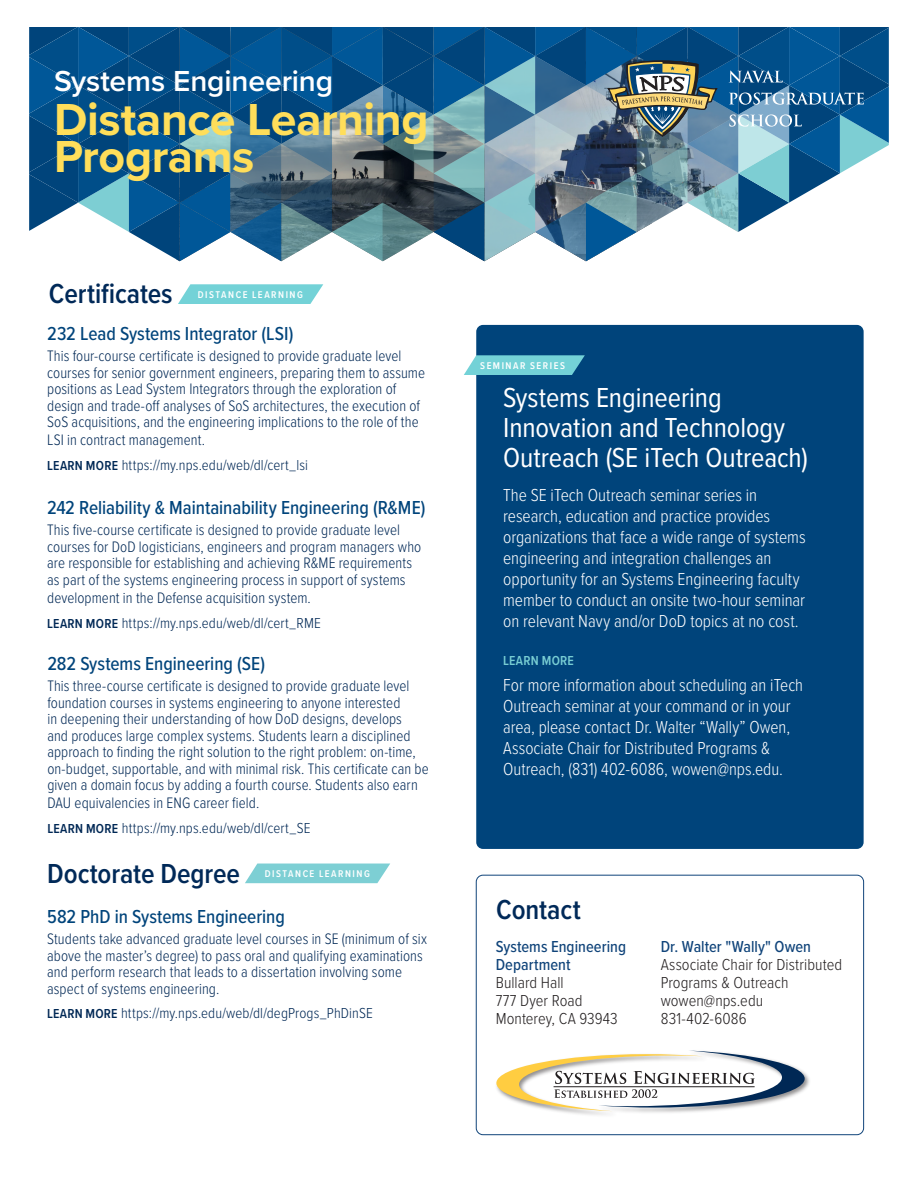
<style>
.page{position:relative;width:918px;height:1188px;background:#fff}
.page>*{position:absolute;margin:0;border:0;box-sizing:border-box;transform-origin:0 0}
.t1{font:700 46.5px/37.5px "Proxima Nova";letter-spacing:-.01em;color:#ffde5a}
.t2{font:600 30px "Proxima Nova";letter-spacing:-.005em;color:#fff}
.t3{font:28.5px/30px "Proxima Nova Cond";letter-spacing:-.005em;color:#fff}
.t4{font:600 28.5px "Proxima Nova Cond";letter-spacing:-.005em;color:#002958}
.t5{font:500 19.5px "Proxima Nova Cond";color:#00447b}
.t6{font:300 18px/21px "Proxima Nova Cond";color:#fff}
.t7{font:300 16.5px/18px "Proxima Nova Cond";color:#231f20}
.t8{font:300 15.75px/16.5px "Proxima Nova Cond";letter-spacing:.005em;color:#002855;scale:.96 1}
.t9{font:300 15px "Proxima Nova Cond";letter-spacing:.005em;color:#002855}
.t10{font:600 13.5px "Proxima Nova Cond";letter-spacing:.02em;color:#78cdd3}
.t11{font:600 10.2px "Proxima Nova Cond";letter-spacing:.15em;color:#fff}
.s1{font-weight:600;font-size:13.5px}
.s2{font-weight:500;color:#10447a}
</style>
<div class="page">
<svg style="left:178px;top:284px;width:145px;height:20px;background:#80d6da"></svg>
<svg style="left:245px;top:864px;width:145px;height:19px;background:#88d3d7"></svg>
<svg style="left:29px;top:27px;width:860px;height:234px;background:#4e7e9e"></svg>
<img style="left:595px;top:1050px;width:215px;height:66px">
<svg style="left:496px;top:1051px;width:309px;height:60px"></svg>
<div style="left:476px;top:875px;width:388px;height:260px;border:1px solid #10447a;border-radius:7px"></div>
<div style="left:476px;top:325px;width:388px;height:524px;background:#00447b;border-radius:7px"></div>
<svg style="left:464px;top:355px;width:121px;height:20px;background:#72cad2"></svg>
<p class="t2" style="left:54px;top:58px;width:281px">Systems Engineering</p>
<p class="t1" style="left:54px;top:100px;width:376px">Distance Learning<br>Programs</p>
<p class="t4" style="left:49px;top:273px;width:125px">Certificates</p>
<p class="t11" style="left:198px;top:287px;width:107px">DISTANCE LEARNING</p>
<p class="t5" style="left:47px;top:319px;width:248px">232 Lead Systems Integrator (LSI)</p>
<p class="t8" style="left:47px;top:347px;width:395px">This four-course certificate is designed to provide graduate level courses for senior government engineers, preparing them to assume positions as Lead System Integrators through the exploration of design and trade-off analyses of SoS architectures, the execution of SoS acquisitions, and the engineering implications to the role of the</p>
<p class="t8" style="left:47px;top:431px;width:166px">LSI in contract management.</p>
<p class="t9" style="left:47px;top:454px;width:262px"><span class="s1">LEARN MORE</span> https://my.nps.edu/web/dl/cert_lsi</p>
<p class="t5" style="left:47px;top:494px;width:380px">242 Reliability &amp; Maintainability Engineering (R&amp;ME)</p>
<p class="t8" style="left:47px;top:521px;width:391px">This five-course certificate is designed to provide graduate level courses for DoD logisticians, engineers and program managers who are responsible for establishing and achieving R&amp;ME requirements as part of the systems engineering process in support of systems</p>
<p class="t8" style="left:47px;top:589px;width:276px">development in the Defense acquisition system.</p>
<p class="t9" style="left:47px;top:612px;width:275px"><span class="s1">LEARN MORE</span> https://my.nps.edu/web/dl/cert_RME</p>
<p class="t5" style="left:47px;top:649px;width:219px">282 Systems Engineering (SE)</p>
<p class="t8" style="left:47px;top:677px;width:399px">This three-course certificate is designed to provide graduate level foundation courses in systems engineering to anyone interested<br>in deepening their understanding of how DoD designs, develops<br>and produces large complex systems. Students learn a disciplined approach to finding the right solution to the right problem: on-time, on-budget, supportable, and with minimal risk. This certificate can be given a domain focus by adding a fourth course. Students also earn</p>
<p class="t8" style="left:47px;top:794px;width:222px">DAU equivalencies in ENG career field.</p>
<p class="t9" style="left:47px;top:817px;width:265px"><span class="s1">LEARN MORE</span> https://my.nps.edu/web/dl/cert_SE</p>
<p class="t4" style="left:47px;top:852px;width:194px">Doctorate Degree</p>
<p class="t11" style="left:265px;top:866px;width:107px">DISTANCE LEARNING</p>
<p class="t5" style="left:47px;top:902px;width:239px">582 PhD in Systems Engineering</p>
<p class="t8" style="left:47px;top:930px;width:397px">Students take advanced graduate level courses in SE (minimum of six above the master’s degree) to pass oral and qualifying examinations and perform research that leads to a dissertation involving some aspect of systems engineering.</p>
<p class="t9" style="left:47px;top:1002px;width:327px"><span class="s1">LEARN MORE</span> https://my.nps.edu/web/dl/degProgs_PhDinSE</p>
<p class="t11" style="left:480px;top:358px;width:86px">SEMINAR SERIES</p>
<p class="t3" style="left:503px;top:381px;width:306px">Systems Engineering<br>Innovation and Technology<br>Outreach (SE iTech Outreach)</p>
<p class="t6" style="left:503px;top:484px;width:304px">The SE iTech Outreach seminar series in research, education and practice provides organizations that face a wide range of systems engineering and integration challenges an opportunity for an Systems Engineering faculty member to conduct an onsite two-hour seminar on relevant Navy and/or DoD topics at no cost.</p>
<p class="t10" style="left:503px;top:651px;width:72px">LEARN MORE</p>
<p class="t6" style="left:503px;top:674px;width:302px">For more information about scheduling an iTech Outreach seminar at your command or in your area, please contact Dr. Walter “Wally” Owen, Associate Chair for Distributed Programs &amp; Outreach, (831) 402-6086, wowen@nps.edu.</p>
<p class="t4" style="left:496px;top:888px;width:86px">Contact</p>
<p class="t7" style="left:496px;top:937px;width:132px"><span class="s2">Systems Engineering<br>Department<br></span>Bullard Hall<br>777 Dyer Road<br>Monterey, CA 93943</p>
<p class="t7" style="left:661px;top:937px;width:183px"><span class="s2">Dr. Walter "Wally" Owen<br></span>Associate Chair for Distributed<br>Programs &amp; Outreach wowen@nps.edu<br>831-402-6086</p>
</div>
